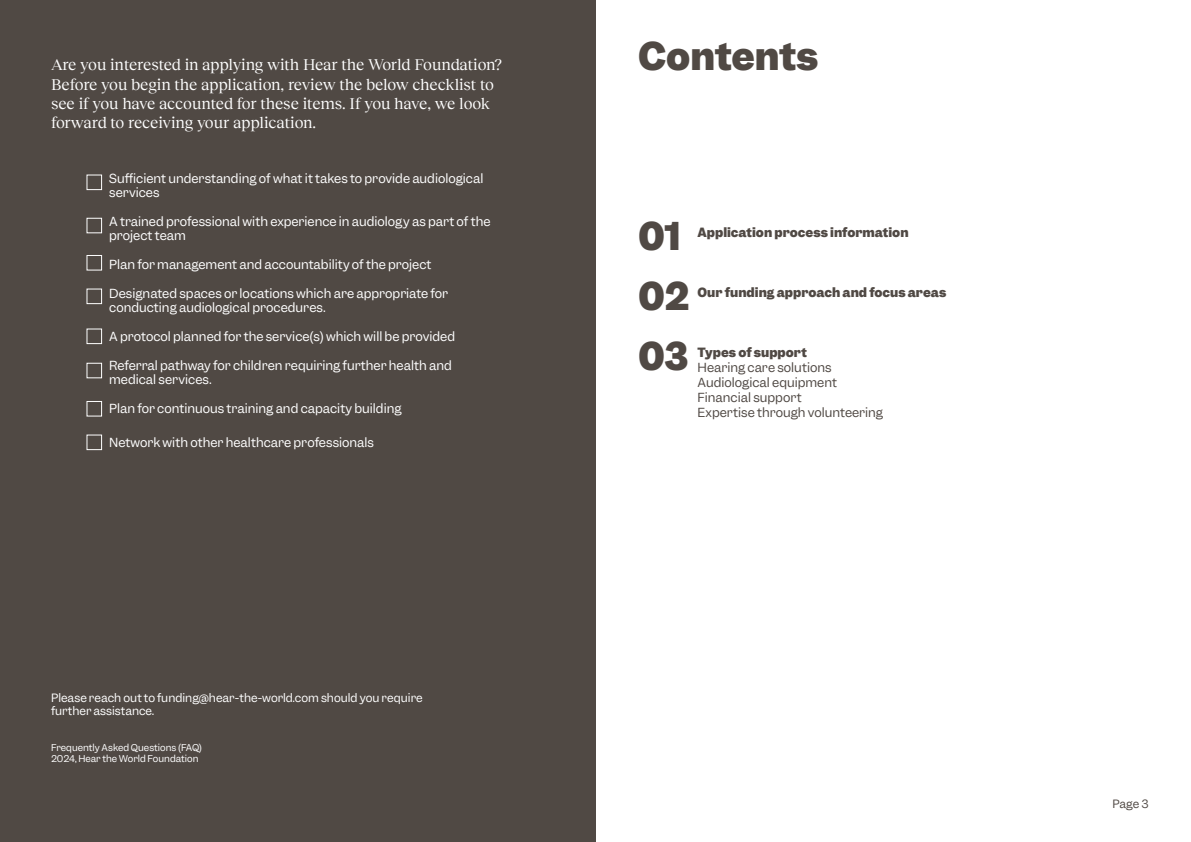
<style>
.page{position:relative;width:1191px;height:842px;background:#fff}
.page>*{position:absolute;margin:0;border:0;box-sizing:border-box;transform-origin:0 0}
.t1{font:700 36px/60px "Garnett";color:#504944}
.t2{font:16px/19.2px "Reckless Neue";letter-spacing:-.005em;color:#fff}
.t3{font:12px/14.4px "Garnett";color:#fff}
.t4{font:12px/15px "Garnett";color:#504944}
.t5{font:700 12px "Garnett";color:#504944}
.t6{font:11px/13.2px "Garnett";color:#fff}
.t7{font:11px "Garnett";color:#504944}
.t8{font:9px/10.8px "Garnett";color:#fff}
</style>
<div class="page">
<div style="left:0;top:0;width:595px;height:842px;background:#504944"></div>
<div style="left:86px;top:174px;width:16px;height:16px;border:1px solid #fff"></div>
<div style="left:86px;top:218px;width:16px;height:15px;border:1px solid #fff"></div>
<div style="left:86px;top:255px;width:16px;height:16px;border:1px solid #fff"></div>
<div style="left:86px;top:289px;width:16px;height:15px;border:1px solid #fff"></div>
<div style="left:86px;top:328px;width:16px;height:16px;border:1px solid #fff"></div>
<div style="left:86px;top:363px;width:16px;height:15px;border:1px solid #fff"></div>
<div style="left:86px;top:401px;width:16px;height:16px;border:1px solid #fff"></div>
<div style="left:86px;top:434px;width:16px;height:16px;border:1px solid #fff"></div>
<h2 class="t2" style="left:51px;top:54px;width:452px">Are you interested in applying with Hear the World Foundation?<br>Before you begin the application, review the below checklist to see if you have accounted for these items. If you have, we look forward to receiving your application.</h2>
<p class="t3" style="left:109px;top:171px;width:376px">Sufficient understanding of what it takes to provide audiological services</p>
<p class="t3" style="left:109px;top:214px;width:383px">A trained professional with experience in audiology as part of the project team</p>
<p class="t3" style="left:109px;top:257px;width:324px">Plan for management and accountability of the project</p>
<p class="t3" style="left:109px;top:286px;width:340px">Designated spaces or locations which are appropriate for conducting audiological procedures.</p>
<p class="t3" style="left:109px;top:329px;width:347px">A protocol planned for the service(s) which will be provided</p>
<p class="t3" style="left:109px;top:358px;width:344px">Referral pathway for children requiring further health and medical services.</p>
<p class="t3" style="left:109px;top:401px;width:294px">Plan for continuous training and capacity building</p>
<p class="t3" style="left:109px;top:435px;width:266px">Network with other healthcare professionals</p>
<p class="t6" style="left:51px;top:691px;width:373px">Please reach out to funding@hear-the-world.com should you require further assistance.</p>
<p class="t8" style="left:51px;top:742px;width:152px">Frequently Asked Questions (FAQ)<br>2024, Hear the World Foundation</p>
<h1 class="t1" style="left:638px;top:27px;width:181px">Contents</h1>
<h1 class="t1" style="left:638px;top:206px;width:53px">01<br>02<br>03</h1>
<p class="t5" style="left:697px;top:224px;width:212px">Application process information</p>
<p class="t5" style="left:697px;top:284px;width:250px">Our funding approach and focus areas</p>
<p class="t5" style="left:697px;top:344px;width:111px">Types of support</p>
<p class="t4" style="left:697px;top:360px;width:187px">Hearing care solutions<br>Audiological equipment<br>Financial support<br>Expertise through volunteering</p>
<p class="t7" style="left:1112px;top:797px;width:37px">Page 3</p>
</div>
